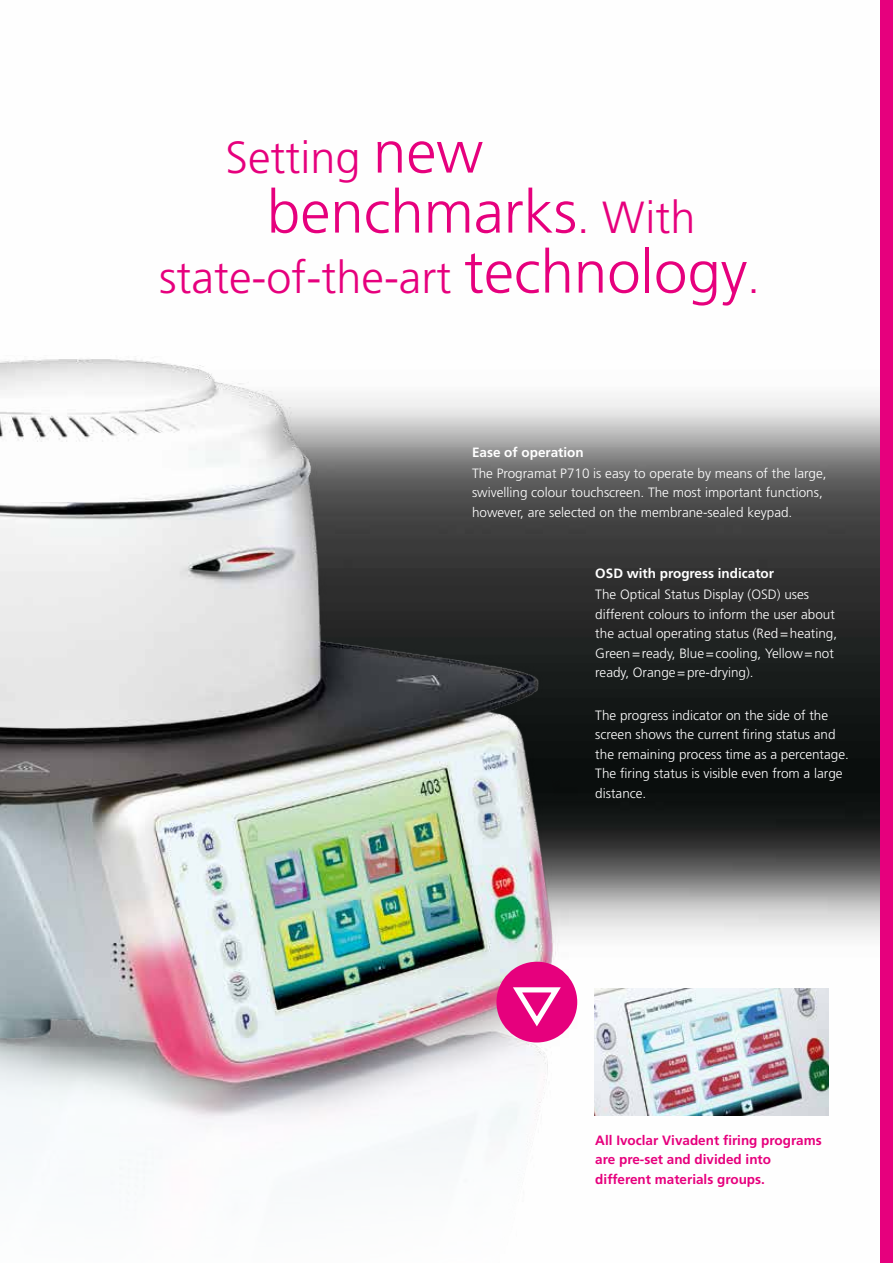
<style>
.page{position:relative;width:893px;height:1263px;background:#fff}
.page>*{position:absolute;margin:0;border:0;box-sizing:border-box;transform-origin:0 0}
.t1{font:300 60px "Frutiger";color:#e6007d}
.t2{font:300 45px "Frutiger";color:#e6007d}
.t3{font:300 13.5px/19.5px "Frutiger";color:#fff}
.t4{font:700 13.5px/19.5px "Frutiger";color:#e6007d}
.t5{font:700 13.5px "Frutiger";color:#fff}
.s1{font-size:60px}
.s2{font-size:45px}
</style>
<div class="page">
<img style="left:660px;top:397px;width:220px;height:719px">
<img style="left:0;top:359px;width:660px;height:810px">
<div style="left:880px;top:0;width:13px;height:1263px;background:#e6007d"></div>
<img style="left:594px;top:988px;width:234px;height:128px">
<div style="left:496px;top:962px;width:81px;height:80px;background:#e6007d;border-radius:50%"></div>
<svg style="left:513px;top:987px;width:48px;height:40px"></svg>
<h2 class="t2" style="left:226px;top:132px;width:259px">Setting <span class="s1">new</span></h2>
<h1 class="t1" style="left:267px;top:178px;width:430px">benchmarks<span class="s2">. With</span></h1>
<h2 class="t2" style="left:159px;top:252px;width:602px">state-of-the-art <span class="s1">technology</span>.</h2>
<p class="t5" style="left:472px;top:444px;width:113px">Ease of operation</p>
<p class="t3" style="left:472px;top:464px;width:356px">The Programat P710 is easy to operate by means of the large, swivelling colour touchscreen. The most important functions, however, are selected on the membrane-sealed keypad.</p>
<p class="t5" style="left:595px;top:566px;width:180px">OSD with progress indicator</p>
<p class="t3" style="left:595px;top:585px;width:243px">The Optical Status Display (OSD) uses different colours to inform the user about the actual operating status (Red=heating, Green=ready, Blue=cooling, Yellow=not ready, Orange=pre-drying).</p>
<p class="t3" style="left:595px;top:706px;width:255px">The progress indicator on the side of the screen shows the current firing status and the remaining process time as a percentage.<br>The firing status is visible even from a large distance.</p>
<p class="t4" style="left:595px;top:1130px;width:228px">All Ivoclar Vivadent firing programs are pre-set and divided into different materials groups.</p>
</div>
